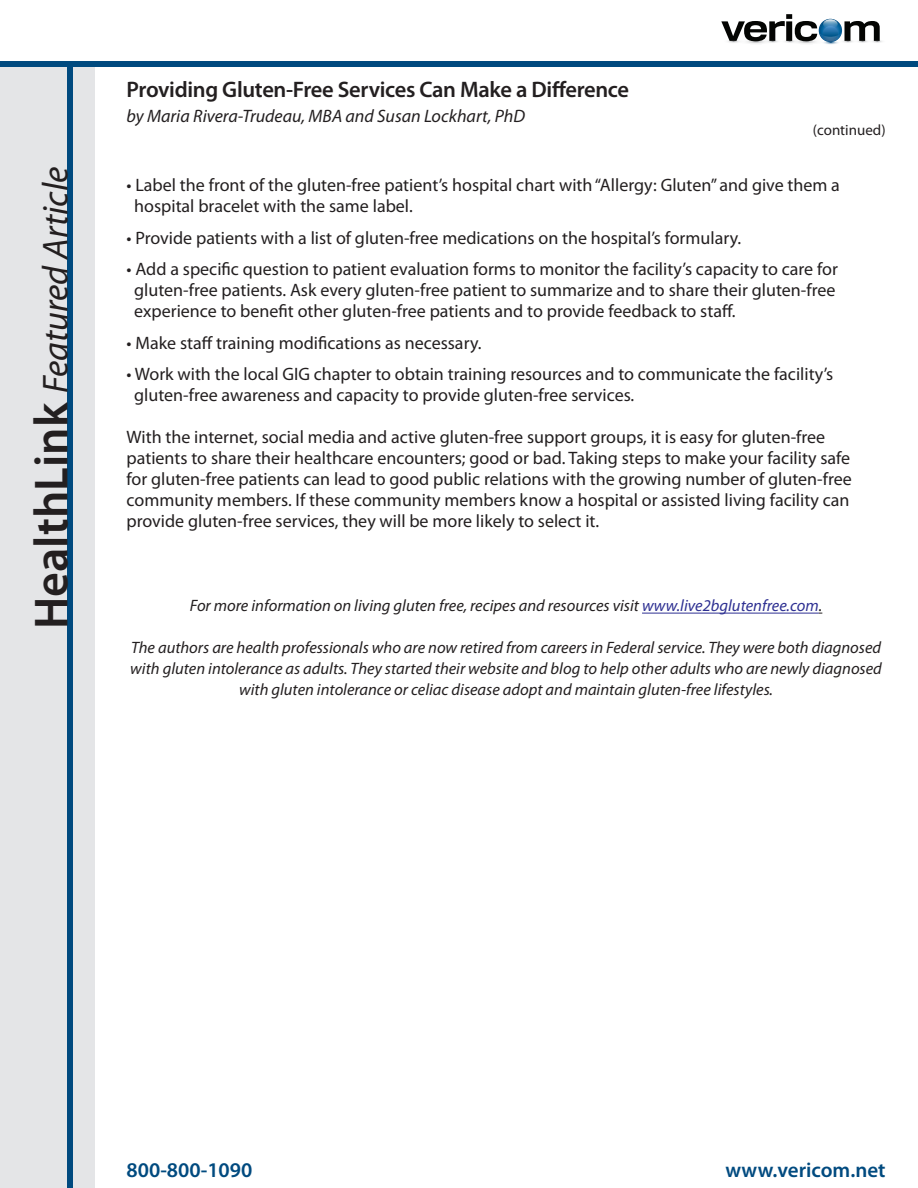
<style>
.page{position:relative;width:918px;height:1188px;background:#fff}
.page>*{position:absolute;margin:0;border:0;box-sizing:border-box;transform-origin:0 0}
.t1{font:italic 36px "Myriad Pro";color:#231f20}
.t2{font:600 22.5px "Myriad Pro";letter-spacing:-.015em;color:#231f20}
.t3{font:600 21px "Myriad Pro";color:#004a7f}
.t4{font:18px/21px "Myriad Pro";color:#231f20}
.t5{font:italic 18px "Myriad Pro";color:#231f20}
.t6{font:italic 16.5px/21px "Myriad Pro";color:#231f20;text-align:center}
.t7{font:15px "Myriad Pro";color:#231f20}
.s1{font-weight:600;font-style:normal;font-size:48px}
.s2{color:#2e3092}
</style>
<div class="page">
<svg style="left:721px;top:14px;width:159px;height:30px"></svg>
<div style="left:0;top:67px;width:94px;height:1121px;background:#e4e5e7"></div>
<div style="left:68px;top:63px;width:5px;height:1125px;background:#004a7f"></div>
<div style="left:0;top:62px;width:918px;height:5px;background:#004a7f"></div>
<hr style="left:642px;top:613px;width:177px;height:1px;background:#2e3092">
<p class="t1" style="left:33px;top:629px;width:464px;rotate:-90deg"><span class="s1">HealthLink</span> Featured Article</p>
<p class="t2" style="left:127px;top:75px;width:504px">Providing Gluten-Free Services Can Make a Difference</p>
<p class="t5" style="left:127px;top:105px;width:400px">by Maria Rivera-Trudeau, MBA and Susan Lockhart, PhD</p>
<p class="t7" style="left:813px;top:121px;width:74px">(continued)</p>
<p class="t4" style="left:134px;top:175px;width:707px;text-indent:-8px">• Label the front of the gluten-free patient’s hospital chart with “Allergy: Gluten” and give them a hospital bracelet with the same label.</p>
<p class="t4" style="left:127px;top:227px;width:616px">• Provide patients with a list of gluten-free medications on the hospital’s formulary.</p>
<p class="t4" style="left:134px;top:259px;width:705px;text-indent:-8px">• Add a specific question to patient evaluation forms to monitor the facility’s capacity to care for gluten-free patients. Ask every gluten-free patient to summarize and to share their gluten-free experience to benefit other gluten-free patients and to provide feedback to staff.</p>
<p class="t4" style="left:127px;top:332px;width:356px">• Make staff training modifications as necessary.</p>
<p class="t4" style="left:134px;top:364px;width:701px;text-indent:-8px">• Work with the local GIG chapter to obtain training resources and to communicate the facility’s gluten-free awareness and capacity to provide gluten-free services.</p>
<p class="t4" style="left:127px;top:427px;width:727px">With the internet, social media and active gluten-free support groups, it is easy for gluten-free patients to share their healthcare encounters; good or bad. Taking steps to make your facility safe for gluten-free patients can lead to good public relations with the growing number of gluten-free community members. If these community members know a hospital or assisted living facility can provide gluten-free services, they will be more likely to select it.</p>
<p class="t6" style="left:190px;top:595px;width:634px">For more information on living gluten free, recipes and resources visit <span class="s2">www.live2bglutenfree.com</span>.</p>
<p class="t6" style="left:130px;top:637px;width:753px">The authors are health professionals who are now retired from careers in Federal service. They were both diagnosed with gluten intolerance as adults. They started their website and blog to help other adults who are newly diagnosed with gluten intolerance or celiac disease adopt and maintain gluten-free lifestyles.</p>
<p class="t3" style="left:127px;top:1156px;width:127px">800-800-1090</p>
<p class="t3" style="left:726px;top:1156px;width:162px">www.vericom.net</p>
</div>
